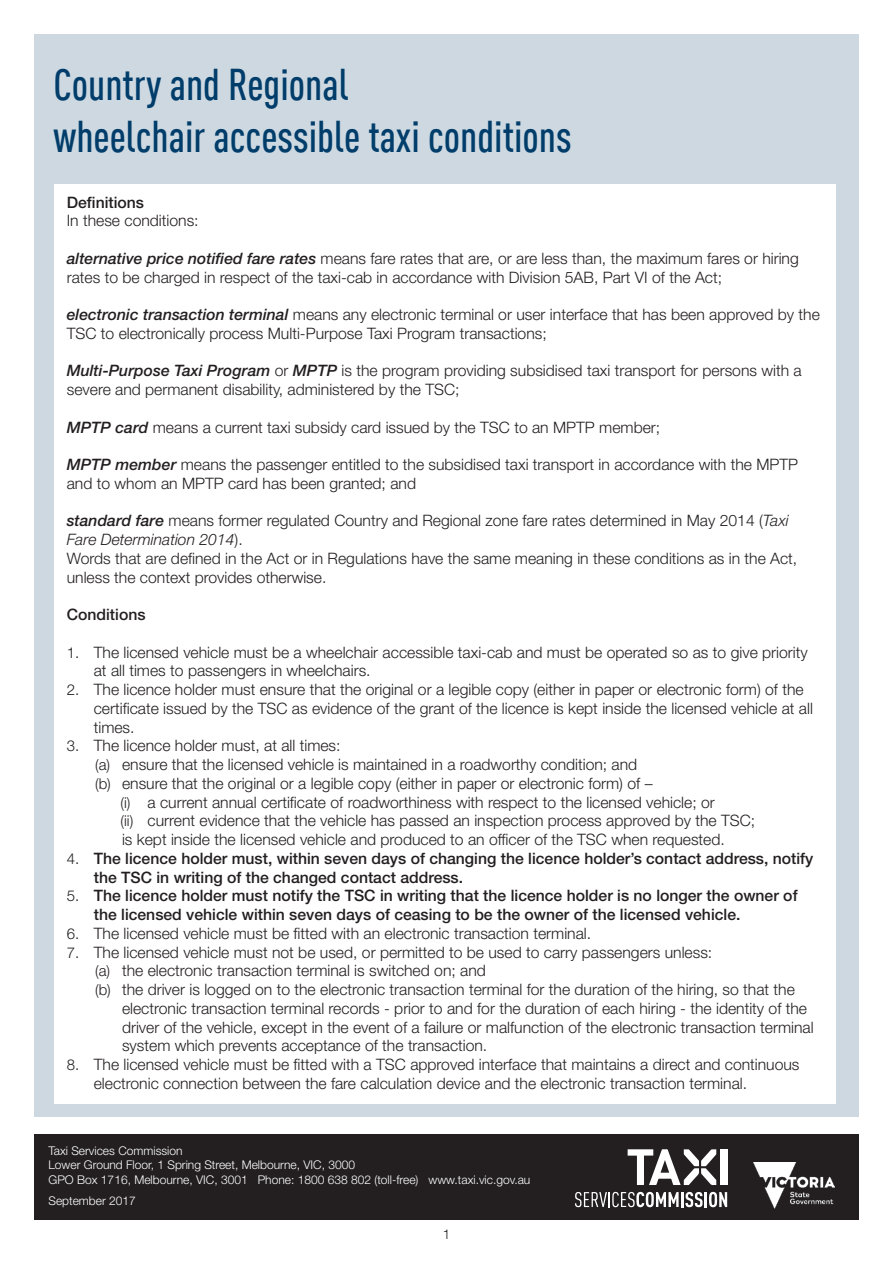
<style>
.page{position:relative;width:893px;height:1263px;background:#fff}
.page>*{position:absolute;margin:0;border:0;box-sizing:border-box;transform-origin:0 0}
.t1{font:500 condensed 43.5px/52.5px "DIN Offc";color:#003d6a}
.t2{font:300 15.75px/18.8px "Helvetica Neue LT Std";color:#231f20}
.t3{font:500 15.75px/18.8px "Helvetica Neue LT Std";color:#231f20}
.t4{font:300 13.5px "Helvetica Neue LT Std";color:#231f20}
.t5{font:300 12px/14.4px "Helvetica Neue LT Std";color:#fff}
.s1{font-weight:500;font-style:italic}
.s2{font-style:italic}
.s3{font-size:15px}
.s4{font-weight:300;font-size:15px}
</style>
<div class="page">
<div style="left:34px;top:1135px;width:825px;height:85px;background:#231f20"></div>
<div style="left:720px;top:1149px;width:7px;height:36px;background:#fff"></div>
<svg style="left:628px;top:1149px;width:88px;height:36px"></svg>
<hr style="left:681px;top:1192px;width:3px;height:15px;background:#fff">
<svg style="left:685px;top:1191px;width:42px;height:16px"></svg>
<svg style="left:575px;top:1191px;width:104px;height:16px"></svg>
<img style="left:753px;top:1162px;width:81px;height:46px">
<div style="left:34px;top:34px;width:825px;height:1083px;background:#cdd8e1"></div>
<div style="left:55px;top:184px;width:781px;height:919px;background:#fff"></div>
<p class="t1" style="left:54px;top:57px;width:520px">Country and Regional<br>wheelchair accessible taxi conditions</p>
<p class="t3" style="left:67px;top:192px;width:79px">Definitions</p>
<p class="t2" style="left:67px;top:211px;width:133px">In these conditions:</p>
<p class="t2" style="left:67px;top:248px;width:734px"><span class="s1">alternative price notified fare rates</span> means fare rates that are, or are less than, the maximum fares or hiring rates to be charged in respect of the taxi-cab in accordance with Division 5AB, Part VI of the Act;</p>
<p class="t2" style="left:67px;top:305px;width:755px"><span class="s1">electronic transaction terminal</span> means any electronic terminal or user interface that has been approved by the<br>TSC to electronically process Multi-Purpose Taxi Program transactions;</p>
<p class="t2" style="left:67px;top:361px;width:736px"><span class="s1">Multi-Purpose Taxi Program</span> or <span class="s1">MPTP</span> is the program providing subsidised taxi transport for persons with a severe and permanent disability, administered by the TSC;</p>
<p class="t2" style="left:67px;top:417px;width:595px"><span class="s1">MPTP card</span> means a current taxi subsidy card issued by the TSC to an MPTP member;</p>
<p class="t2" style="left:67px;top:455px;width:733px"><span class="s1">MPTP member</span> means the passenger entitled to the subsidised taxi transport in accordance with the MPTP and to whom an MPTP card has been granted; and</p>
<p class="t2" style="left:67px;top:511px;width:723px"><span class="s1">standard fare</span> means former regulated Country and Regional zone fare rates determined in May 2014 (<span class="s2">Taxi<br>Fare Determination 2014</span>).</p>
<p class="t2" style="left:67px;top:548px;width:732px">Words that are defined in the Act or in Regulations have the same meaning in these conditions as in the Act, unless the context provides otherwise.</p>
<p class="t3" style="left:67px;top:605px;width:80px">Conditions</p>
<p class="t2" style="left:94px;top:642px;width:715px;text-indent:-27px"><span class="s3">1.</span> The licensed vehicle must be a wheelchair accessible taxi-cab and must be operated so as to give priority at all times to passengers in wheelchairs.</p>
<p class="t2" style="left:94px;top:680px;width:721px;text-indent:-27px"><span class="s3">2.</span> The licence holder must ensure that the original or a legible copy (either in paper or electronic form) of the certificate issued by the TSC as evidence of the grant of the licence is kept inside the licensed vehicle at all times.</p>
<p class="t2" style="left:67px;top:736px;width:275px"><span class="s3">3.</span> The licence holder must, at all times:</p>
<p class="t2" style="left:95px;top:755px;width:544px"><span class="s3">(a)</span> ensure that the licensed vehicle is maintained in a roadworthy condition; and</p>
<p class="t2" style="left:95px;top:773px;width:559px"><span class="s3">(b)</span> ensure that the original or a legible copy (either in paper or electronic form) of –</p>
<p class="t2" style="left:121px;top:792px;width:596px"><span class="s3">(i)</span> a current annual certificate of roadworthiness with respect to the licensed vehicle; or</p>
<p class="t2" style="left:121px;top:811px;width:636px"><span class="s3">(ii)</span> current evidence that the vehicle has passed an inspection process approved by the TSC;</p>
<p class="t2" style="left:122px;top:830px;width:604px">is kept inside the licensed vehicle and produced to an officer of the TSC when requested.</p>
<p class="t3" style="left:94px;top:849px;width:721px;text-indent:-27px"><span class="s4">4.</span> The licence holder must, within seven days of changing the licence holder’s contact address, notify the TSC in writing of the changed contact address.</p>
<p class="t3" style="left:94px;top:886px;width:705px;text-indent:-27px"><span class="s4">5.</span> The licence holder must notify the TSC in writing that the licence holder is no longer the owner of the licensed vehicle within seven days of ceasing to be the owner of the licensed vehicle.</p>
<p class="t2" style="left:67px;top:923px;width:526px"><span class="s3">6.</span> The licensed vehicle must be fitted with an electronic transaction terminal.</p>
<p class="t2" style="left:67px;top:942px;width:647px"><span class="s3">7.</span> The licensed vehicle must not be used, or permitted to be used to carry passengers unless:</p>
<p class="t2" style="left:95px;top:961px;width:392px"><span class="s3">(a)</span> the electronic transaction terminal is switched on; and</p>
<p class="t2" style="left:122px;top:980px;width:693px;text-indent:-27px"><span class="s3">(b)</span> the driver is logged on to the electronic transaction terminal for the duration of the hiring, so that the electronic transaction terminal records - prior to and for the duration of each hiring - the identity of the driver of the vehicle, except in the event of a failure or malfunction of the electronic transaction terminal system which prevents acceptance of the transaction.</p>
<p class="t2" style="left:94px;top:1055px;width:707px;text-indent:-27px"><span class="s3">8.</span> The licensed vehicle must be fitted with a TSC approved interface that maintains a direct and continuous electronic connection between the fare calculation device and the electronic transaction terminal.</p>
<p class="t5" style="left:49px;top:1143px;width:483px">Taxi Services Commission<br>Lower Ground Floor, 1 Spring Street, Melbourne, VIC, 3000<br>GPO Box 1716, Melbourne, VIC, 3001 Phone: 1800 638 802 (toll-free) www.taxi.vic.gov.au</p>
<p class="t5" style="left:49px;top:1193px;width:89px">September 2017</p>
<p class="t4" style="left:443px;top:1225px;width:9px">1</p>
</div>
